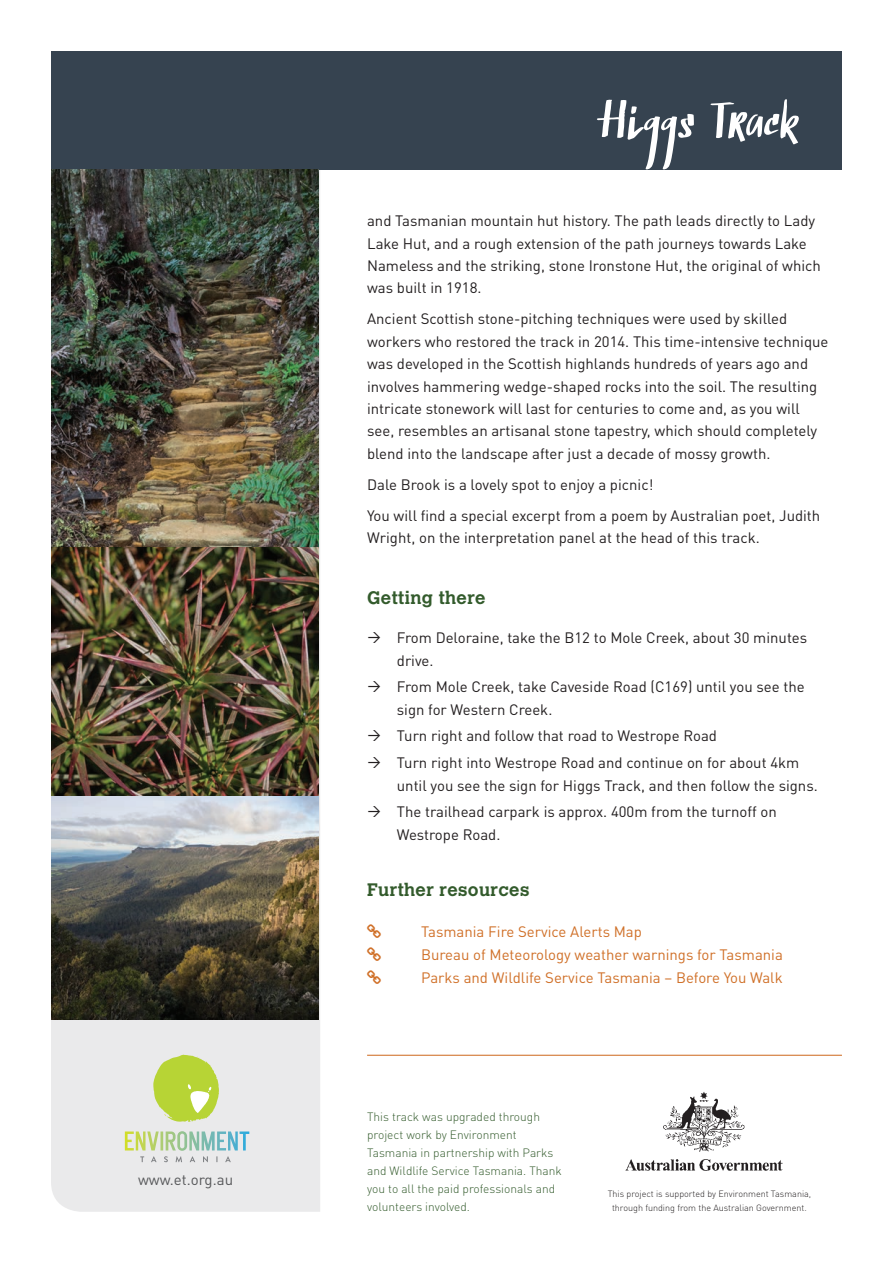
<style>
.page{position:relative;width:893px;height:1263px;background:#fff}
.page>*{position:absolute;margin:0;border:0;box-sizing:border-box;transform-origin:0 0}
.t1{font:55.35px "Finlek";letter-spacing:-.02em;color:#fff}
.t2{font:700 18px "Calvert MT Std";letter-spacing:.02em;color:#335b2c}
.t3{font:15px/22.4px "DINOT";color:#231f20}
.t4{font:15px/23.4px "DINOT";color:#d07028}
.t5{font:15px "DINOT";color:#57585a}
.t6{font:300 12px/18px "DINOT";color:#335b2c}
.t7{font:300 9px/13.5px "DINOT";color:#231f20;text-align:center}
</style>
<div class="page">
<div style="left:51px;top:169px;width:269px;height:1043px;background:#eaeaeb"></div>
<div style="left:51px;top:51px;width:791px;height:118px;background:#364350"></div>
<svg style="left:125px;top:1131px;width:124px;height:31px;background:#cadacb"></svg>
<svg style="left:153px;top:1055px;width:66px;height:67px;background:#c6db69"></svg>
<img style="left:625px;top:1092px;width:158px;height:79px">
<img style="left:51px;top:170px;width:268px;height:849px">
<hr style="left:367px;top:1055px;width:475px;height:1px;background:#d07028">
<p class="t5" style="left:138px;top:1169px;width:97px">www.et.org.au</p>
<h1 class="t1" style="left:596px;top:87px;width:206px">Higgs Track</h1>
<p class="t3" style="left:367px;top:209px;width:455px">and Tasmanian mountain hut history. The path leads directly to Lady Lake Hut, and a rough extension of the path journeys towards Lake Nameless and the striking, stone Ironstone Hut, the original of which was built in 1918.</p>
<p class="t3" style="left:367px;top:307px;width:463px">Ancient Scottish stone-pitching techniques were used by skilled workers who restored the track in 2014. This time-intensive technique was developed in the Scottish highlands hundreds of years ago and involves hammering wedge-shaped rocks into the soil. The resulting intricate stonework will last for centuries to come and, as you will see, resembles an artisanal stone tapestry, which should completely blend into the landscape after just a decade of mossy growth.</p>
<p class="t3" style="left:367px;top:468px;width:455px;line-height:30.9px">Dale Brook is a lovely spot to enjoy a picnic!<br>You will find a special excerpt from a poem by Australian poet, Judith</p>
<p class="t3" style="left:367px;top:526px;width:394px">Wright, on the interpretation panel at the head of this track.</p>
<p class="t2" style="left:367px;top:586px;width:120px">Getting there</p>
<p class="t3" style="left:397px;top:626px;width:412px">From Deloraine, take the B12 to Mole Creek, about 30 minutes drive.</p>
<p class="t3" style="left:397px;top:675px;width:409px">From Mole Creek, take Caveside Road (C169) until you see the sign for Western Creek.</p>
<p class="t3" style="left:397px;top:722px;width:404px;line-height:26.7px">Turn right and follow that road to Westrope Road<br>Turn right into Westrope Road and continue on for about 4km</p>
<p class="t3" style="left:397px;top:771px;width:422px;line-height:26.7px">until you see the sign for Higgs Track, and then follow the signs.<br>The trailhead carpark is approx. 400m from the turnoff on</p>
<p class="t3" style="left:397px;top:822px;width:105px">Westrope Road.</p>
<p class="t2" style="left:367px;top:878px;width:164px">Further resources</p>
<p class="t4" style="left:421px;top:919px;width:363px">Tasmania Fire Service Alerts Map<br>Bureau of Meteorology weather warnings for Tasmania<br>Parks and Wildlife Service Tasmania – Before You Walk</p>
<p class="t6" style="left:367px;top:1107px;width:196px">This track was upgraded through project work by Environment<br>Tasmania in partnership with Parks and Wildlife Service Tasmania. Thank you to all the paid professionals and volunteers involved.</p>
<p class="t7" style="left:608px;top:1187px;width:205px">This project is supported by Environment Tasmania, through funding from the Australian Government.</p>
</div>
